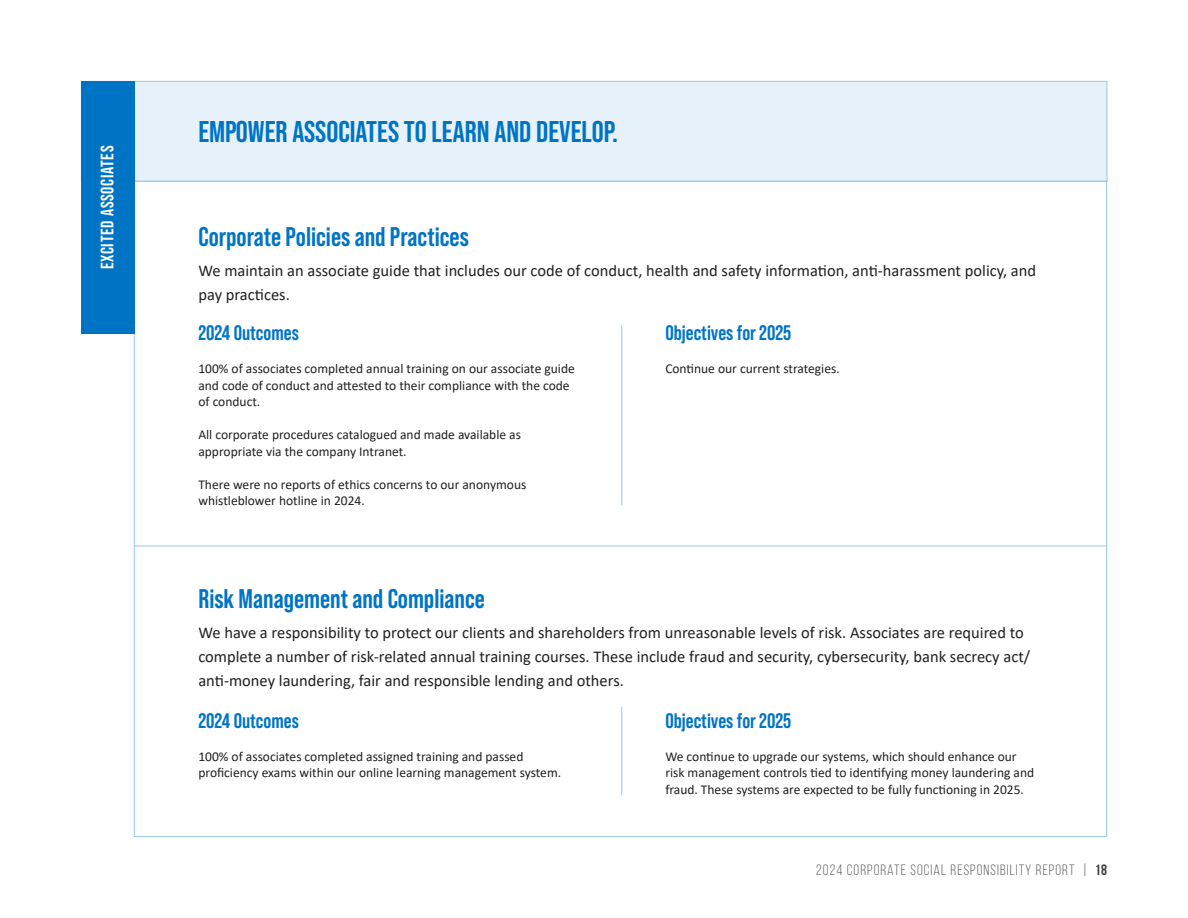
<style>
.page{position:relative;width:1188px;height:918px;background:#fff}
.page>*{position:absolute;margin:0;border:0;box-sizing:border-box;transform-origin:0 0}
.t1{font:700 30px "Bebas Neue Pro";color:#0074c4}
.t2{font:700 27px "Bebas Neue Pro";color:#0074c4}
.t3{font:700 21px "Bebas Neue Pro";color:#0074c4}
.t4{font:700 18px "Bebas Neue Pro";letter-spacing:.04em;color:#fff}
.t5{font:16.5px/24px "Calibri";color:#231f20}
.t6{font:15px "Bebas Neue";letter-spacing:.07em;color:#636366}
.t7{font:13.5px/16.5px "Calibri";color:#231f20}
.s1{font-weight:700;color:#a8a9ad}
.s2{font-weight:700;color:#3e3e3f}
</style>
<div class="page">
<div style="left:81px;top:81px;width:1026px;height:101px;background:#e6f1f9;border:1px solid #99c7e7"></div>
<div style="left:81px;top:81px;width:54px;height:252px;background:#0074c4"></div>
<hr style="left:621px;top:325px;width:1px;height:180px;background:#99c7e7">
<hr style="left:134px;top:546px;width:973px;height:1px;background:#99c7e7">
<hr style="left:621px;top:707px;width:1px;height:88px;background:#99c7e7">
<h3 class="t4" style="left:97px;top:269px;width:125px;rotate:-90deg">EXCITED ASSOCIATES</h3>
<h1 class="t1" style="left:198px;top:114px;width:421px">EMPOWER ASSOCIATES TO LEARN AND DEVELOP.</h1>
<h2 class="t2" style="left:198px;top:221px;width:272px">Corporate Policies and Practices</h2>
<p class="t5" style="left:198px;top:258px;width:839px">We maintain an associate guide that includes our code of conduct, health and safety information, anti-harassment policy, and pay practices.</p>
<h3 class="t3" style="left:665px;top:321px;width:127px">Objectives for 2025</h3>
<p class="t7" style="left:665px;top:360px;width:176px">Continue our current strategies.</p>
<h3 class="t3" style="left:198px;top:321px;width:102px">2024 Outcomes</h3>
<p class="t7" style="left:198px;top:360px;width:378px">100% of associates completed annual training on our associate guide and code of conduct and attested to their compliance with the code of conduct.</p>
<p class="t7" style="left:198px;top:426px;width:324px">All corporate procedures catalogued and made available as appropriate via the company Intranet.</p>
<p class="t7" style="left:198px;top:476px;width:330px">There were no reports of ethics concerns to our anonymous whistleblower hotline in 2024.</p>
<h2 class="t2" style="left:198px;top:583px;width:288px">Risk Management and Compliance</h2>
<p class="t5" style="left:198px;top:620px;width:833px">We have a responsibility to protect our clients and shareholders from unreasonable levels of risk. Associates are required to complete a number of risk-related annual training courses. These include fraud and security, cybersecurity, bank secrecy act/ anti-money laundering, fair and responsible lending and others.</p>
<h3 class="t3" style="left:665px;top:709px;width:127px">Objectives for 2025</h3>
<p class="t7" style="left:665px;top:748px;width:370px">We continue to upgrade our systems, which should enhance our risk management controls tied to identifying money laundering and fraud. These systems are expected to be fully functioning in 2025.</p>
<h3 class="t3" style="left:198px;top:709px;width:102px">2024 Outcomes</h3>
<p class="t7" style="left:198px;top:748px;width:364px">100% of associates completed assigned training and passed proficiency exams within our online learning management system.</p>
<p class="t6" style="left:816px;top:861px;width:292px">2024 CORPORATE SOCIAL RESPONSIBILITY REPORT <span class="s1">|</span> <span class="s2">18</span></p>
</div>
